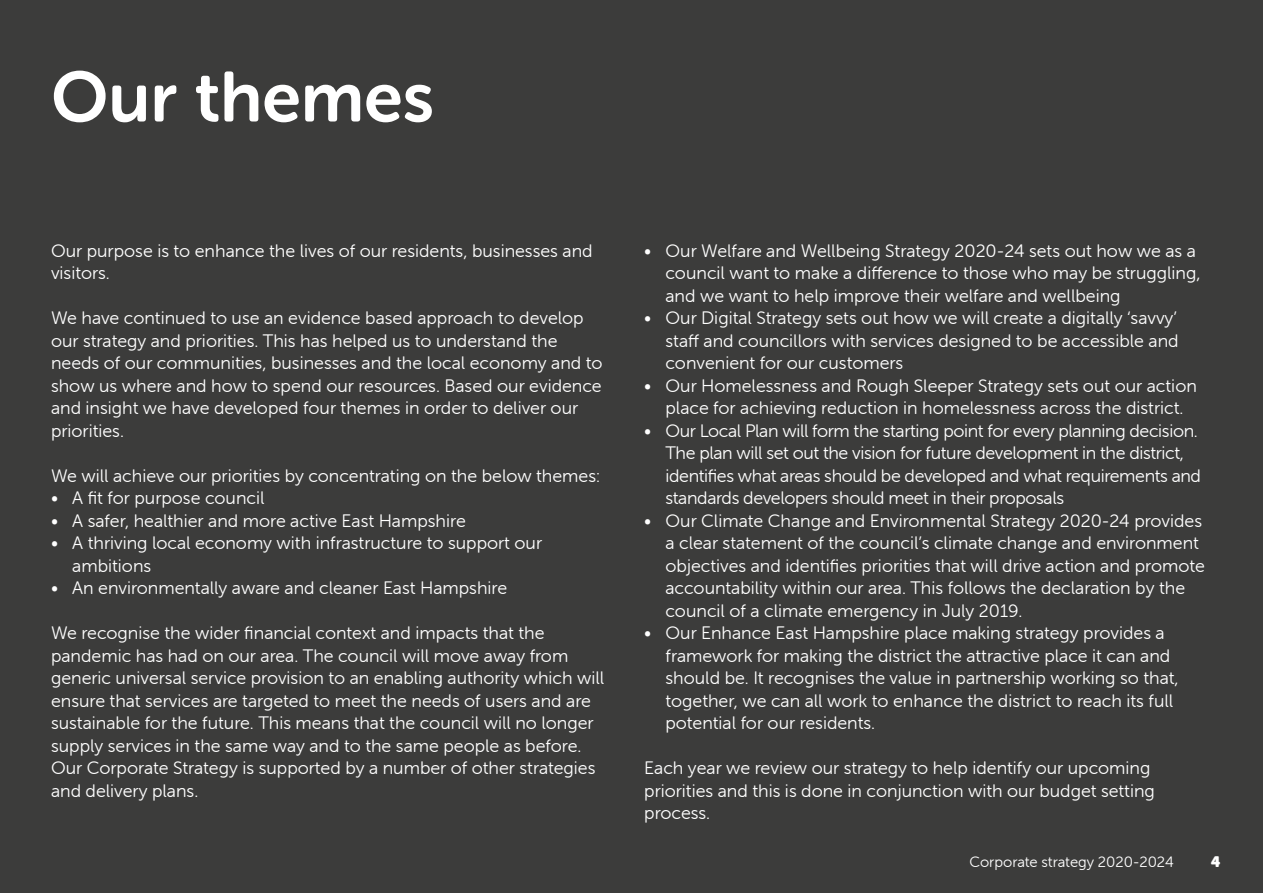
<style>
.page{position:relative;width:1263px;height:893px;background:#3c3c3b}
.page>*{position:absolute;margin:0;border:0;box-sizing:border-box;transform-origin:0 0}
.t1{font:70.5px "Museo Sans Rounded 700";color:#fff}
.bullet_points{font:18px/22.5px "Museo Sans Rounded 300";color:#fff}
.bullet_points-2{font:18px/22.5px "Museo Sans Rounded 300";letter-spacing:-.02em;color:#fff}
.t2{font:15px "Museo Sans Rounded 300";color:#fff}
.t3{font:15px "Museo Sans Rounded";color:#fff}
</style>
<div class="page">
<p class="t1" style="left:51px;top:58px;width:385px">Our themes</p>
<p class="bullet_points" style="left:51px;top:239px;width:543px">Our purpose is to enhance the lives of our residents, businesses and visitors.</p>
<p class="bullet_points" style="left:51px;top:307px;width:553px">We have continued to use an evidence based approach to develop our strategy and priorities. This has helped us to understand the needs of our communities, businesses and the local economy and to show us where and how to spend our resources. Based our evidence and insight we have developed four themes in order to deliver our priorities.</p>
<p class="bullet_points" style="left:51px;top:464px;width:551px">We will achieve our priorities by concentrating on the below themes:</p>
<p class="bullet_points" style="left:51px;top:487px;width:215px">• A fit for purpose council</p>
<p class="bullet_points" style="left:51px;top:509px;width:416px">• A safer, healthier and more active East Hampshire</p>
<p class="bullet_points" style="left:72px;top:532px;width:471px;text-indent:-21px">• A thriving local economy with infrastructure to support our ambitions</p>
<p class="bullet_points" style="left:51px;top:577px;width:458px">• An environmentally aware and cleaner East Hampshire</p>
<p class="bullet_points" style="left:51px;top:622px;width:555px">We recognise the wider financial context and impacts that the pandemic has had on our area. The council will move away from generic universal service provision to an enabling authority which will ensure that services are targeted to meet the needs of users and are sustainable for the future. This means that the council will no longer supply services in the same way and to the same people as before.</p>
<p class="bullet_points" style="left:51px;top:757px;width:546px">Our Corporate Strategy is supported by a number of other strategies and delivery plans.</p>
<p class="bullet_points" style="left:665px;top:239px;width:536px;text-indent:-21px">• Our Welfare and Wellbeing Strategy 2020-24 sets out how we as a council want to make a difference to those who may be struggling, and we want to help improve their welfare and wellbeing</p>
<p class="bullet_points" style="left:665px;top:307px;width:515px;text-align:justify;text-indent:-21px">• Our Digital Strategy sets out how we will create a digitally ‘savvy’ staff and councillors with services designed to be accessible and convenient for our customers</p>
<p class="bullet_points" style="left:644px;top:374px;width:554px;text-align:center">• Our Homelessness and Rough Sleeper Strategy sets out our action place for achieving reduction in homelessness across the district.</p>
<p class="bullet_points-2" style="left:665px;top:419px;width:537px;text-indent:-21px">• Our Local Plan will form the starting point for every planning decision.<br>The plan will set out the vision for future development in the district, identifies what areas should be developed and what requirements and standards developers should meet in their proposals</p>
<p class="bullet_points" style="left:665px;top:509px;width:541px;text-indent:-21px">• Our Climate Change and Environmental Strategy 2020-24 provides a clear statement of the council’s climate change and environment objectives and identifies priorities that will drive action and promote accountability within our area. This follows the declaration by the council of a climate emergency in July 2019.</p>
<p class="bullet_points" style="left:665px;top:622px;width:515px;text-indent:-21px">• Our Enhance East Hampshire place making strategy provides a framework for making the district the attractive place it can and should be. It recognises the value in partnership working so that, together, we can all work to enhance the district to reach its full potential for our residents.</p>
<p class="bullet_points" style="left:644px;top:757px;width:512px">Each year we review our strategy to help identify our upcoming priorities and this is done in conjunction with our budget setting process.</p>
<p class="t2" style="left:969px;top:853px;width:206px">Corporate strategy 2020-2024</p>
<p class="t3" style="left:1211px;top:853px;width:11px">4</p>
</div>
